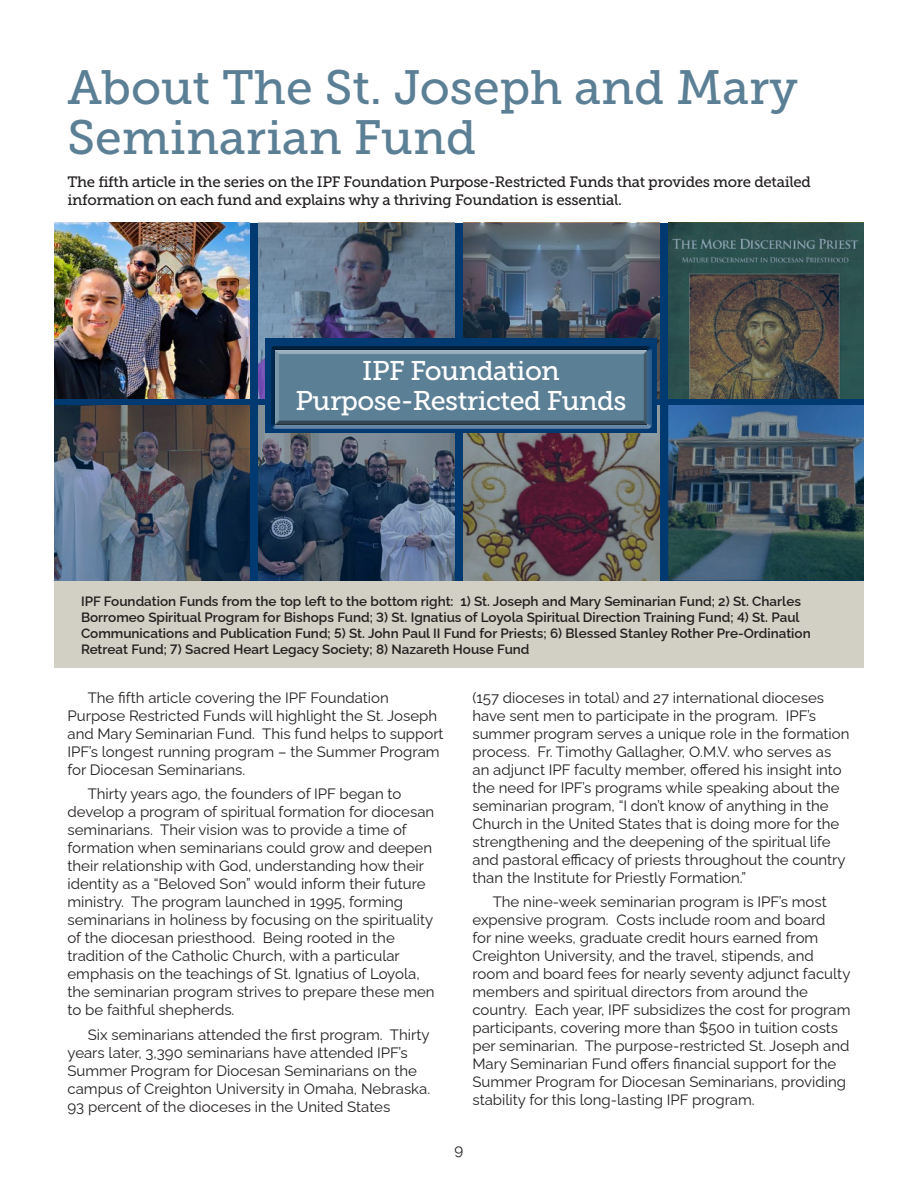
<style>
.page{position:relative;width:918px;height:1188px;background:#fff}
.page>*{position:absolute;margin:0;border:0;box-sizing:border-box;transform-origin:0 0}
.Subtitle_Header{font:48px/51px "Museo Slab 500";color:#5b7f95}
.Subtitle_Header-2{font:27px/30px "Museo Slab 500";letter-spacing:-.02em;color:#fff;text-align:center}
.t1{font:15px/18px "Raleway";color:#231f20}
.Subtitle_Header-3{font:15px/18px "Museo Slab 500";letter-spacing:-.02em;color:#231f20}
.t2{font:600 13.5px/16.2px "Raleway";color:#231f20}
</style>
<div class="page">
<div style="left:54px;top:581px;width:810px;height:87px;background:#d2cfc4"></div>
<img style="left:54px;top:223px;width:810px;height:357px">
<div style="left:265px;top:339px;width:392px;height:94px;background:#003a70"></div>
<div style="left:271px;top:346px;width:380px;height:80px;background:#00203e"></div>
<div style="left:271px;top:348px;width:380px;height:81px;background:#231f20;opacity:.75"></div>
<img style="left:54px;top:223px;width:196px;height:175px">
<p class="Subtitle_Header" style="left:68px;top:62px;width:732px">About The St. Joseph and Mary<br>Seminarian Fund</p>
<p class="Subtitle_Header-3" style="left:67px;top:173px;width:745px">The fifth article in the series on the IPF Foundation Purpose-Restricted Funds that provides more detailed information on each fund and explains why a thriving Foundation is essential.</p>
<p class="Subtitle_Header-2" style="left:296px;top:356px;width:333px">IPF Foundation<br>Purpose-Restricted Funds</p>
<p class="t2" style="left:81px;top:591px;width:731px">IPF Foundation Funds from the top left to the bottom right: 1) St. Joseph and Mary Seminarian Fund; 2) St. Charles Borromeo Spiritual Program for Bishops Fund; 3) St. Ignatius of Loyola Spiritual Direction Training Fund; 4) St. Paul Communications and Publication Fund; 5) St. John Paul II Fund for Priests; 6) Blessed Stanley Rother Pre-Ordination Retreat Fund; 7) Sacred Heart Legacy Society; 8) Nazareth House Fund</p>
<p class="t1" style="left:68px;top:687px;width:378px;text-indent:20px">The fifth article covering the IPF Foundation Purpose Restricted Funds will highlight the St. Joseph and Mary Seminarian Fund. This fund helps to support IPF’s longest running program – the Summer Program for Diocesan Seminarians.</p>
<p class="t1" style="left:68px;top:783px;width:369px;text-indent:20px">Thirty years ago, the founders of IPF began to develop a program of spiritual formation for diocesan seminarians. Their vision was to provide a time of formation when seminarians could grow and deepen their relationship with God, understanding how their identity as a “Beloved Son” would inform their future ministry. The program launched in 1995, forming seminarians in holiness by focusing on the spirituality of the diocesan priesthood. Being rooted in the tradition of the Catholic Church, with a particular emphasis on the teachings of St. Ignatius of Loyola, the seminarian program strives to prepare these men to be faithful shepherds.</p>
<p class="t1" style="left:68px;top:1024px;width:364px;text-indent:20px">Six seminarians attended the first program. Thirty years later, 3,390 seminarians have attended IPF’s Summer Program for Diocesan Seminarians on the campus of Creighton University in Omaha, Nebraska.<br>93 percent of the dioceses in the United States</p>
<p class="t1" style="left:472px;top:687px;width:379px">(157 dioceses in total) and 27 international dioceses have sent men to participate in the program. IPF’s summer program serves a unique role in the formation process. Fr. Timothy Gallagher, O.M.V. who serves as an adjunct IPF faculty member, offered his insight into the need for IPF’s programs while speaking about the seminarian program, “I don’t know of anything in the Church in the United States that is doing more for the strengthening and the deepening of the spiritual life and pastoral efficacy of priests throughout the country than the Institute for Priestly Formation.”</p>
<p class="t1" style="left:472px;top:891px;width:379px;text-indent:20px">The nine-week seminarian program is IPF’s most expensive program. Costs include room and board<br>for nine weeks, graduate credit hours earned from Creighton University, and the travel, stipends, and room and board fees for nearly seventy adjunct faculty members and spiritual directors from around the country. Each year, IPF subsidizes the cost for program participants, covering more than $500 in tuition costs per seminarian. The purpose-restricted St. Joseph and Mary Seminarian Fund offers financial support for the Summer Program for Diocesan Seminarians, providing stability for this long-lasting IPF program.</p>
<p class="t1" style="left:455px;top:1139px;width:10px">9</p>
</div>
